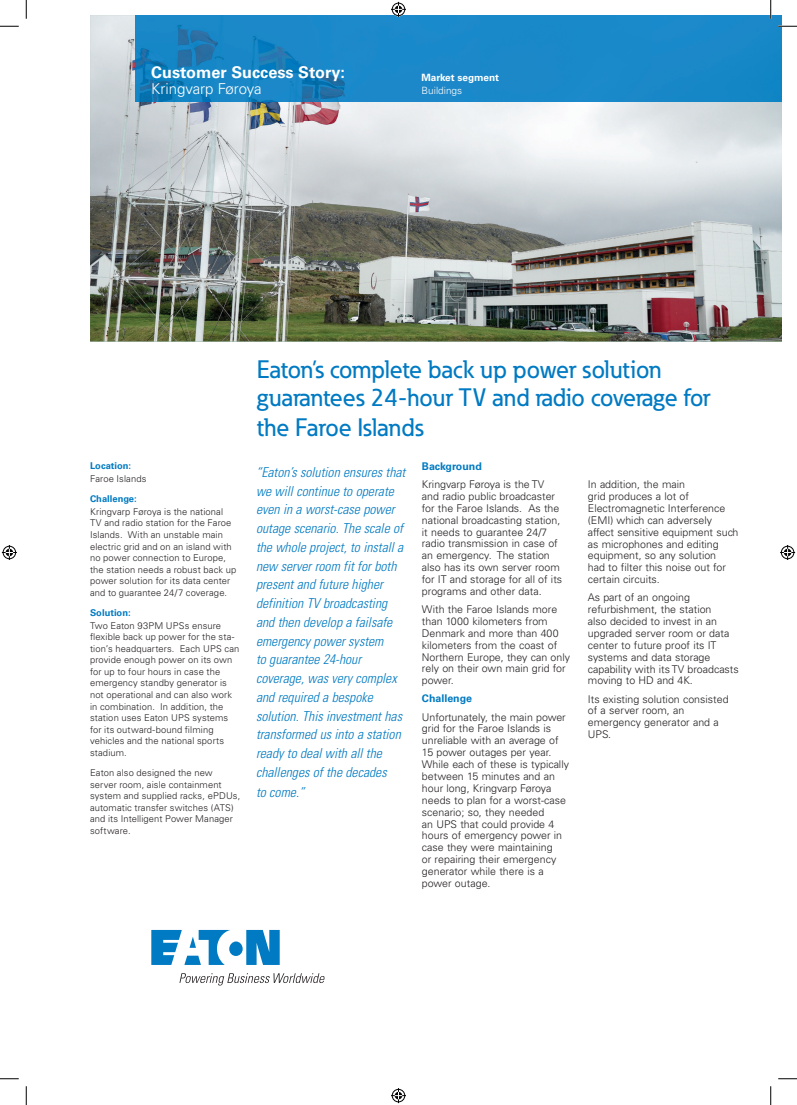
<style>
.page{position:relative;width:797px;height:1105px;background:#fff}
.page>*{position:absolute;margin:0;border:0;box-sizing:border-box;transform-origin:0 0}
.t1{font:500 25px/27.5px "Eaton";color:#007ac2}
.t2{font:700 16.25px "Univers LT Std";color:#fff}
.t3{font:300 15px "Univers LT Std";color:#fff}
.t4{font:italic 300 condensed 13.75px/18.8px "Univers LT Std";color:#007ac2}
.t5{font:300 10.62px/11.9px "Univers LT Std";color:#231f20}
.t6{font:700 10.62px "Univers LT Std";color:#007ac2}
.t7{font:700 10px "Univers LT Std";color:#fff}
.t8{font:300 10px "Univers LT Std";color:#fff}
.t9{font:300 9.38px/11.5px "Univers LT Std";letter-spacing:.01em;color:#231f20}
.t10{font:700 9.38px "Univers LT Std";color:#007ac2}
</style>
<div class="page">
<img style="left:90px;top:15px;width:692px;height:326px">
<img style="left:135px;top:15px;width:647px;height:86px">
<svg style="left:151px;top:930px;width:129px;height:35px"></svg>
<svg style="left:179px;top:973px;width:146px;height:12px"></svg>
<svg style="left:0;top:25px;width:19px;height:2px"></svg>
<svg style="left:778px;top:25px;width:19px;height:2px"></svg>
<svg style="left:0;top:1078px;width:19px;height:1px"></svg>
<svg style="left:778px;top:1078px;width:19px;height:1px"></svg>
<svg style="left:25px;top:0;width:2px;height:19px"></svg>
<svg style="left:25px;top:1086px;width:2px;height:19px"></svg>
<svg style="left:770px;top:0;width:1px;height:19px"></svg>
<svg style="left:770px;top:1086px;width:1px;height:19px"></svg>
<svg style="left:391px;top:2px;width:15px;height:15px"></svg>
<svg style="left:391px;top:1088px;width:15px;height:15px"></svg>
<svg style="left:2px;top:545px;width:15px;height:15px"></svg>
<svg style="left:780px;top:545px;width:15px;height:15px"></svg>
<h2 class="t2" style="left:151px;top:62px;width:195px">Customer Success Story:</h2>
<h3 class="t3" style="left:151px;top:79px;width:112px">Kringvarp Føroya</h3>
<p class="t7" style="left:421px;top:72px;width:79px">Market segment</p>
<p class="t8" style="left:421px;top:84px;width:42px">Buildings</p>
<p class="t10" style="left:90px;top:460px;width:43px">Location:</p>
<p class="t9" style="left:90px;top:473px;width:58px">Faroe Islands</p>
<p class="t10" style="left:90px;top:493px;width:48px">Challenge:</p>
<p class="t9" style="left:90px;top:506px;width:148px">Kringvarp Føroya is the national<br>TV and radio station for the Faroe<br>Islands. With an unstable main electric grid and on an island with no power connection to Europe, the station needs a robust back up power solution for its data center and to guarantee 24/7 coverage.</p>
<p class="t10" style="left:90px;top:607px;width:42px">Solution:</p>
<p class="t9" style="left:90px;top:620px;width:151px">Two Eaton 93PM UPSs ensure flexible back up power for the sta&shy;tion’s headquarters. Each UPS can provide enough power on its own for up to four hours in case the emergency standby generator is not operational and can also work in combination. In addition, the station uses Eaton UPS systems for its outward-bound filming vehicles and the national sports stadium.</p>
<p class="t9" style="left:90px;top:767px;width:152px">Eaton also designed the new server room, aisle containment system and supplied racks, ePDUs, automatic transfer switches (ATS) and its Intelligent Power Manager software.</p>
<h1 class="t1" style="left:257px;top:355px;width:455px">Eaton’s complete back up power solution guarantees 24-hour TV and radio coverage for</h1>
<h1 class="t1" style="left:257px;top:413px;width:168px">the Faroe Islands</h1>
<p class="t4" style="left:256px;top:463px;width:151px">“Eaton’s solution ensures that we will continue to operate even in a worst-case power outage scenario. The scale of the whole project, to install a new server room fit for both present and future higher definition TV broadcasting and then develop a failsafe emergency power system<br>to guarantee 24-hour coverage, was very complex and required a bespoke solution. This investment has transformed us into a station ready to deal with all the challenges of the decades</p>
<p class="t4" style="left:256px;top:783px;width:50px">to come.”</p>
<p class="t6" style="left:422px;top:460px;width:61px">Background</p>
<p class="t5" style="left:422px;top:478px;width:142px">Kringvarp Føroya is the TV and radio public broadcaster for the Faroe Islands. As the national broadcasting station, it needs to guarantee 24/7 radio transmission in case of an emergency. The station also has its own server room for IT and storage for all of its programs and other data.</p>
<p class="t5" style="left:422px;top:603px;width:150px">With the Faroe Islands more than 1000 kilometers from<br>Denmark and more than 400 kilometers from the coast of<br>Northern Europe, they can only rely on their own main grid for power.</p>
<p class="t6" style="left:422px;top:692px;width:51px">Challenge</p>
<p class="t5" style="left:422px;top:711px;width:148px">Unfortunately, the main power grid for the Faroe Islands is unreliable with an average of<br>15 power outages per year.<br>While each of these is typically between 15 minutes and an hour long, Kringvarp Føroya needs to plan for a worst-case scenario; so, they needed<br>an UPS that could provide 4 hours of emergency power in case they were maintaining<br>or repairing their emergency generator while there is a power outage.</p>
<p class="t5" style="left:588px;top:478px;width:152px">In addition, the main<br>grid produces a lot of<br>Electromagnetic Interference (EMI) which can adversely affect sensitive equipment such as microphones and editing equipment, so any solution<br>had to filter this noise out for certain circuits.</p>
<p class="t5" style="left:588px;top:592px;width:152px">As part of an ongoing refurbishment, the station<br>also decided to invest in an upgraded server room or data center to future proof its IT systems and data storage capability with its TV broadcasts moving to HD and 4K.</p>
<p class="t5" style="left:588px;top:693px;width:142px">Its existing solution consisted of a server room, an emergency generator and a<br>UPS.</p>
</div>
